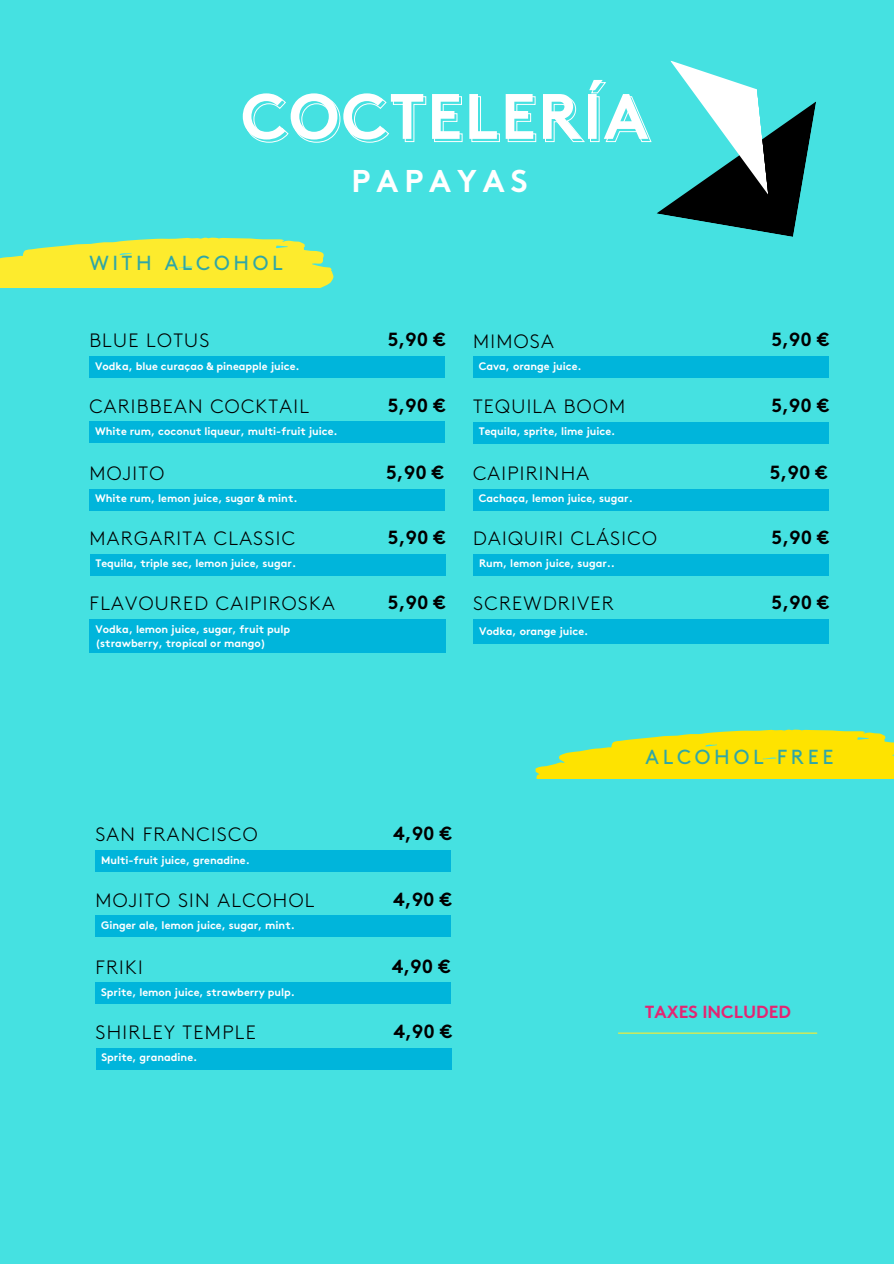
<style>
.page{position:relative;width:894px;height:1264px;background:#fff}
.page>*{position:absolute;margin:0;border:0;box-sizing:border-box;transform-origin:0 0}
.t1{font:700 64.05px "Brown";letter-spacing:.03em;color:#fff}
.t2{font:700 31.5px "Brown";letter-spacing:.19em;color:#fff}
.t3{font:20.4px "Brown";letter-spacing:.185em;color:#2fa6a6}
.t4{font:300 19.35px "Brown";letter-spacing:.065em;color:#000}
.t5{font:700 19.05px "Brown";color:#000}
.t6{font:700 17.55px "Brown";color:#e32572}
.t7{font:700 10.8px/14.5px "Brown";color:#fff}
</style>
<div class="page">
<div style="left:0;top:0;width:893px;height:1263px;background:#45e1e1"></div>
<svg style="left:535px;top:729px;width:358px;height:49px"></svg>
<div style="left:89px;top:356px;width:356px;height:22px;background:#00b5db"></div>
<div style="left:89px;top:422px;width:356px;height:21px;background:#00b5db"></div>
<div style="left:89px;top:489px;width:356px;height:21px;background:#00b5db"></div>
<div style="left:90px;top:554px;width:355px;height:21px;background:#00b5db"></div>
<div style="left:90px;top:619px;width:355px;height:34px;background:#00b5db"></div>
<div style="left:473px;top:356px;width:355px;height:22px;background:#00b5db"></div>
<div style="left:473px;top:422px;width:355px;height:21px;background:#00b5db"></div>
<div style="left:473px;top:489px;width:355px;height:21px;background:#00b5db"></div>
<div style="left:473px;top:554px;width:356px;height:21px;background:#00b5db"></div>
<div style="left:473px;top:619px;width:356px;height:25px;background:#00b5db"></div>
<div style="left:95px;top:850px;width:356px;height:21px;background:#00b5db"></div>
<div style="left:95px;top:915px;width:356px;height:22px;background:#00b5db"></div>
<div style="left:95px;top:982px;width:356px;height:22px;background:#00b5db"></div>
<div style="left:96px;top:1047px;width:355px;height:22px;background:#00b5db"></div>
<svg style="left:0;top:60px;width:816px;height:227px"></svg>
<hr style="left:618px;top:1032px;width:198px;height:1px;background:#fdeb2d">
<h1 class="t1" style="left:241px;top:93px;width:409px">COCTELERÍA</h1>
<h2 class="t2" style="left:351px;top:169px;width:177px">PAPAYAS</h2>
<h3 class="t3" style="left:89px;top:255px;width:195px">WITH ALCOHOL</h3>
<h3 class="t4" style="left:89px;top:333px;width:122px">BLUE LOTUS</h3>
<p class="t7" style="left:95px;top:360px;width:206px">Vodka, blue curaçao &amp; pineapple juice.</p>
<h3 class="t4" style="left:89px;top:398px;width:221px">CARIBBEAN COCKTAIL</h3>
<h3 class="t5" style="left:387px;top:333px;width:59px">5,90 €</h3>
<h3 class="t5" style="left:387px;top:398px;width:59px">5,90 €</h3>
<h3 class="t4" style="left:473px;top:333px;width:82px">MIMOSA</h3>
<p class="t7" style="left:478px;top:360px;width:104px">Cava, orange juice.</p>
<h3 class="t4" style="left:473px;top:398px;width:154px">TEQUILA BOOM</h3>
<h3 class="t5" style="left:771px;top:333px;width:59px">5,90 €</h3>
<h3 class="t5" style="left:771px;top:398px;width:59px">5,90 €</h3>
<p class="t7" style="left:95px;top:425px;width:244px">White rum, coconut liqueur, multi-fruit juice.</p>
<p class="t7" style="left:478px;top:425px;width:138px">Tequila, sprite, lime juice.</p>
<h3 class="t4" style="left:89px;top:465px;width:76px">MOJITO</h3>
<p class="t7" style="left:95px;top:492px;width:204px">White rum, lemon juice, sugar &amp; mint.</p>
<h3 class="t5" style="left:386px;top:465px;width:59px">5,90 €</h3>
<h3 class="t4" style="left:473px;top:465px;width:118px">CAIPIRINHA</h3>
<p class="t7" style="left:478px;top:492px;width:155px">Cachaça, lemon juice, sugar.</p>
<h3 class="t5" style="left:769px;top:465px;width:59px">5,90 €</h3>
<h3 class="t4" style="left:90px;top:530px;width:207px">MARGARITA CLASSIC</h3>
<p class="t7" style="left:95px;top:557px;width:202px">Tequila, triple sec, lemon juice, sugar.</p>
<h3 class="t4" style="left:90px;top:595px;width:247px">FLAVOURED CAIPIROSKA</h3>
<h3 class="t5" style="left:388px;top:530px;width:59px">5,90 €</h3>
<h3 class="t5" style="left:388px;top:595px;width:59px">5,90 €</h3>
<h3 class="t4" style="left:473px;top:530px;width:185px">DAIQUIRI CLÁSICO</h3>
<p class="t7" style="left:479px;top:557px;width:137px">Rum, lemon juice, sugar..</p>
<h3 class="t4" style="left:473px;top:596px;width:142px">SCREWDRIVER</h3>
<h3 class="t5" style="left:771px;top:530px;width:59px">5,90 €</h3>
<h3 class="t5" style="left:771px;top:595px;width:59px">5,90 €</h3>
<p class="t7" style="left:95px;top:622px;width:196px">Vodka, lemon juice, sugar, fruit pulp (strawberry, tropical or mango)</p>
<p class="t7" style="left:479px;top:625px;width:111px">Vodka, orange juice.</p>
<h3 class="t3" style="left:645px;top:749px;width:189px">ALCOHOL FREE</h3>
<h3 class="t4" style="left:95px;top:826px;width:164px">SAN FRANCISCO</h3>
<p class="t7" style="left:101px;top:853px;width:150px">Multi-fruit juice, grenadine.</p>
<h3 class="t4" style="left:95px;top:892px;width:220px">MOJITO SIN ALCOHOL</h3>
<h3 class="t5" style="left:393px;top:826px;width:60px">4,90 €</h3>
<h3 class="t5" style="left:393px;top:892px;width:60px">4,90 €</h3>
<p class="t7" style="left:101px;top:919px;width:195px">Ginger ale, lemon juice, sugar, mint.</p>
<h3 class="t4" style="left:95px;top:959px;width:49px">FRIKI</h3>
<p class="t7" style="left:101px;top:986px;width:195px">Sprite, lemon juice, strawberry pulp.</p>
<h3 class="t5" style="left:391px;top:959px;width:60px">4,90 €</h3>
<h3 class="t6" style="left:644px;top:1005px;width:147px">TAXES INCLUDED</h3>
<h3 class="t4" style="left:96px;top:1024px;width:162px">SHIRLEY TEMPLE</h3>
<p class="t7" style="left:101px;top:1051px;width:97px">Sprite, granadine.</p>
<h3 class="t5" style="left:393px;top:1024px;width:60px">4,90 €</h3>
</div>
